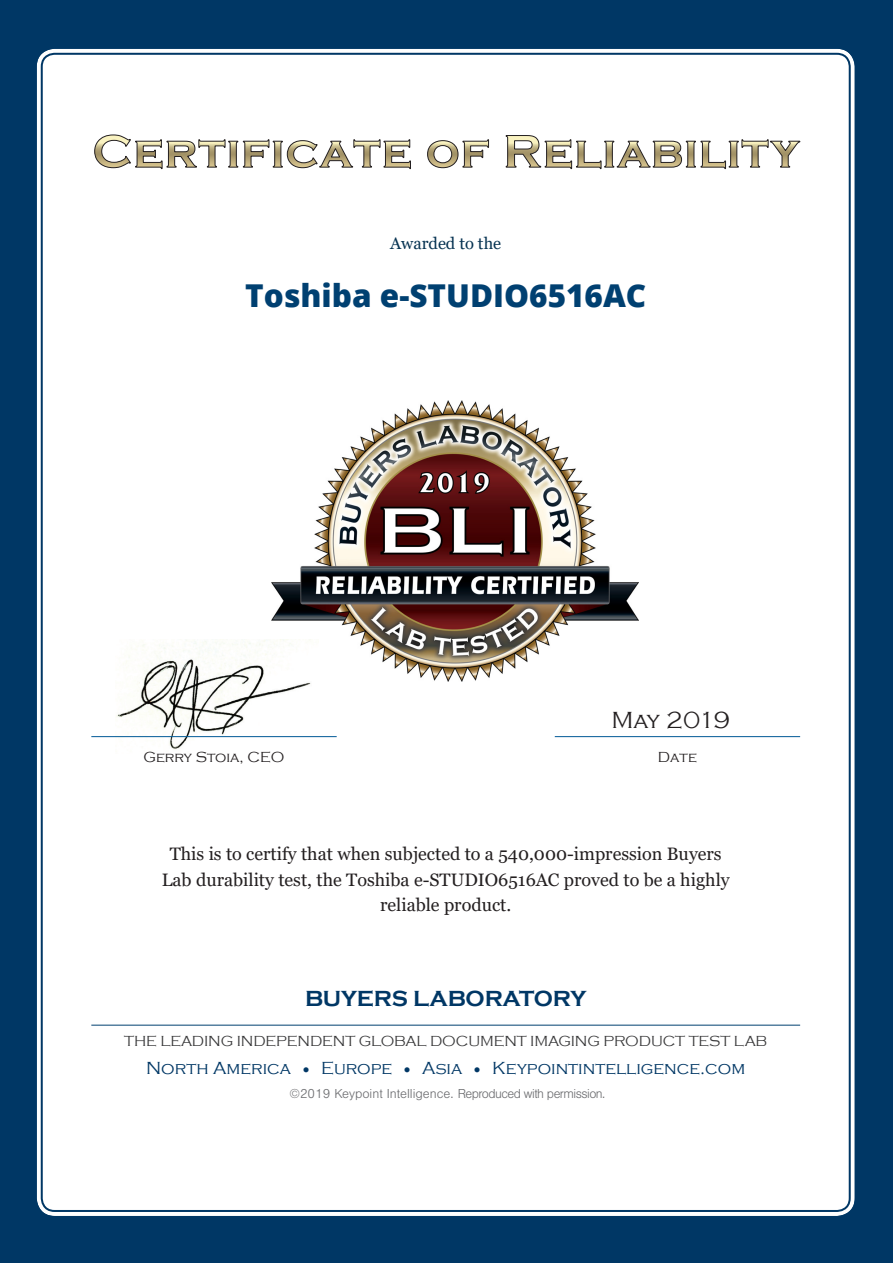
<style>
.page{position:relative;width:893px;height:1263px;background:#003765}
.page>*{position:absolute;margin:0;border:0;box-sizing:border-box;transform-origin:0 0}
.t1{font:800 31.5px "Open Sans";color:#004071}
.t2{font:300 24px "Copperplate Gothic";letter-spacing:-.06em;color:#231f20}
.t3{font:700 22.5px "Copperplate Gothic";letter-spacing:-.01em;color:#003765}
.t4{font:18px/25.5px "Georgia";color:#231f20;text-align:center}
.t5{font:300 18px "Copperplate Gothic";color:#003765}
.t6{font:16.5px "Georgia";color:#073352}
.t7{font:300 15px "Copperplate Gothic";letter-spacing:-.01em;color:#383839}
.t8{font:300 15px "Copperplate Gothic";color:#231f20}
.t9{font:300 13.5px "Nimbus San";letter-spacing:-.03em;color:#6c6d70}
</style>
<div class="page">
<div style="left:37px;top:49px;width:818px;height:1167px;background:#fff;border-radius:18px"></div>
<div style="left:31px;top:43px;width:830px;height:1179px;border:6px solid #003765;border-radius:21px"></div>
<img style="left:272px;top:401px;width:367px;height:281px">
<img style="left:116px;top:639px;width:202px;height:111px">
<svg style="left:94px;top:134px;width:707px;height:36px"></svg>
<hr style="left:91px;top:1025px;width:709px;height:1px;background:#004071">
<hr style="left:555px;top:736px;width:245px;height:1px;background:#005996">
<hr style="left:91px;top:736px;width:246px;height:1px;background:#005996">
<p class="t6" style="left:390px;top:234px;width:113px">Awarded to the</p>
<h1 class="t1" style="left:245px;top:271px;width:403px">Toshiba e-STUDIO6516AC</h1>
<h2 class="t2" style="left:611px;top:707px;width:120px">May 2019</h2>
<p class="t8" style="left:143px;top:749px;width:143px">Gerry Stoia, CEO</p>
<p class="t8" style="left:658px;top:749px;width:41px">Date</p>
<p class="t4" style="left:162px;top:841px;width:569px">This is to certify that when subjected to a 540,000-impression Buyers<br>Lab durability test, the Toshiba e-STUDIO6516AC proved to be a highly reliable product.</p>
<p class="t3" style="left:305px;top:986px;width:283px">BUYERS LABORATORY</p>
<p class="t7" style="left:124px;top:1033px;width:645px">THE LEADING INDEPENDENT GLOBAL DOCUMENT IMAGING PRODUCT TEST LAB</p>
<p class="t5" style="left:146px;top:1058px;width:601px">North America • Europe • Asia • Keypointintelligence.com</p>
<p class="t9" style="left:289px;top:1086px;width:317px">©2019 Keypoint Intelligence. Reproduced with permission.</p>
</div>
